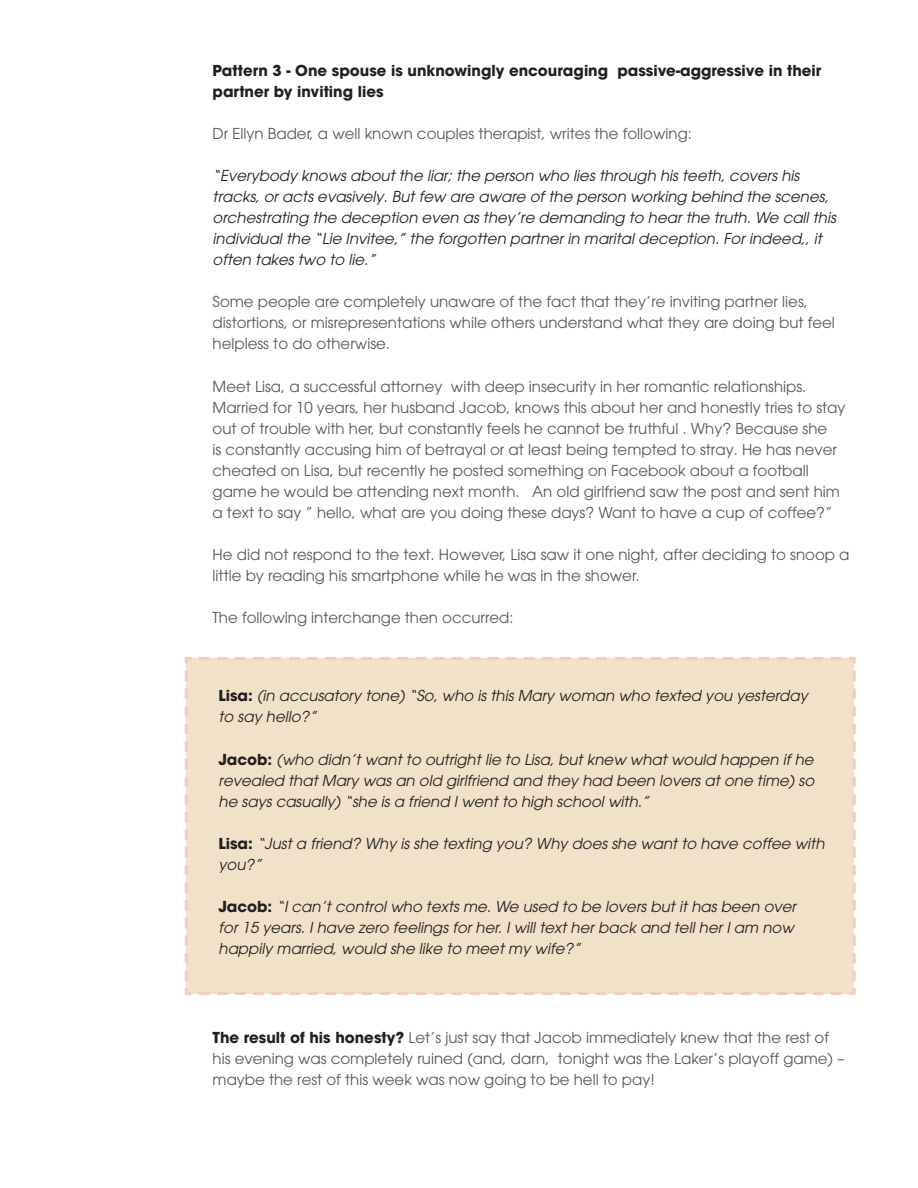
<style>
.page{position:relative;width:918px;height:1188px;background:#fff}
.page>*{position:absolute;margin:0;border:0;box-sizing:border-box;transform-origin:0 0}
.t1{font:15px/21px "Avant Garde";color:#57585a}
.t2{font:italic 15px/21px "Avant Garde";color:#231f20}
.t3{font:700 15px/21px "Avant Garde";color:#231f20}
.s1{font-weight:700;font-style:normal}
.s2{font-weight:700;color:#231f20}
</style>
<div class="page">
<svg style="left:184px;top:657px;width:672px;height:338px;background:#f1e2cc"></svg>
<p class="t3" style="left:213px;top:60px;width:610px">Pattern 3 - One spouse is unknowingly encouraging passive-aggressive in their partner by inviting lies</p>
<p class="t1" style="left:213px;top:123px;width:481px">Dr Ellyn Bader, a well known couples therapist, writes the following:</p>
<p class="t2" style="left:213px;top:165px;width:625px">“Everybody knows about the liar; the person who lies through his teeth, covers his tracks, or acts evasively. But few are aware of the person working behind the scenes, orchestrating the deception even as they’re demanding to hear the truth. We call this individual the “Lie Invitee,” the forgotten partner in marital deception. For indeed,, it often takes two to lie.”</p>
<p class="t1" style="left:213px;top:291px;width:624px">Some people are completely unaware of the fact that they’re inviting partner lies, distortions, or misrepresentations while others understand what they are doing but feel helpless to do otherwise.</p>
<p class="t1" style="left:213px;top:376px;width:634px">Meet Lisa, a successful attorney with deep insecurity in her romantic relationships.<br>Married for 10 years, her husband Jacob, knows this about her and honestly tries to stay out of trouble with her, but constantly feels he cannot be truthful . Why? Because she<br>is constantly accusing him of betrayal or at least being tempted to stray. He has never cheated on Lisa, but recently he posted something on Facebook about a football game he would be attending next month. An old girlfriend saw the post and sent him a text to say ” hello, what are you doing these days? Want to have a cup of coffee?”</p>
<p class="t1" style="left:213px;top:544px;width:638px">He did not respond to the text. However, Lisa saw it one night, after deciding to snoop a little by reading his smartphone while he was in the shower.</p>
<p class="t1" style="left:213px;top:607px;width:303px">The following interchange then occurred:</p>
<p class="t2" style="left:219px;top:685px;width:591px"><span class="s1">Lisa:</span> (in accusatory tone) “So, who is this Mary woman who texted you yesterday to say hello?”</p>
<p class="t2" style="left:219px;top:749px;width:597px;text-align:justify"><span class="s1">Jacob:</span> (who didn’t want to outright lie to Lisa, but knew what would happen if he revealed that Mary was an old girlfriend and they had been lovers at one time) so he says casually) “she is a friend I went to high school with.”</p>
<p class="t2" style="left:219px;top:833px;width:607px"><span class="s1">Lisa:</span> “Just a friend? Why is she texting you? Why does she want to have coffee with you?”</p>
<p class="t2" style="left:219px;top:896px;width:579px"><span class="s1">Jacob:</span> “I can’t control who texts me. We used to be lovers but it has been over for 15 years. I have zero feelings for her. I will text her back and tell her I am now happily married, would she like to meet my wife?”</p>
<p class="t1" style="left:213px;top:1027px;width:634px"><span class="s2">The result of his honesty?</span> Let’s just say that Jacob immediately knew that the rest of his evening was completely ruined (and, darn, tonight was the Laker’s playoff game) – maybe the rest of this week was now going to be hell to pay!</p>
</div>
